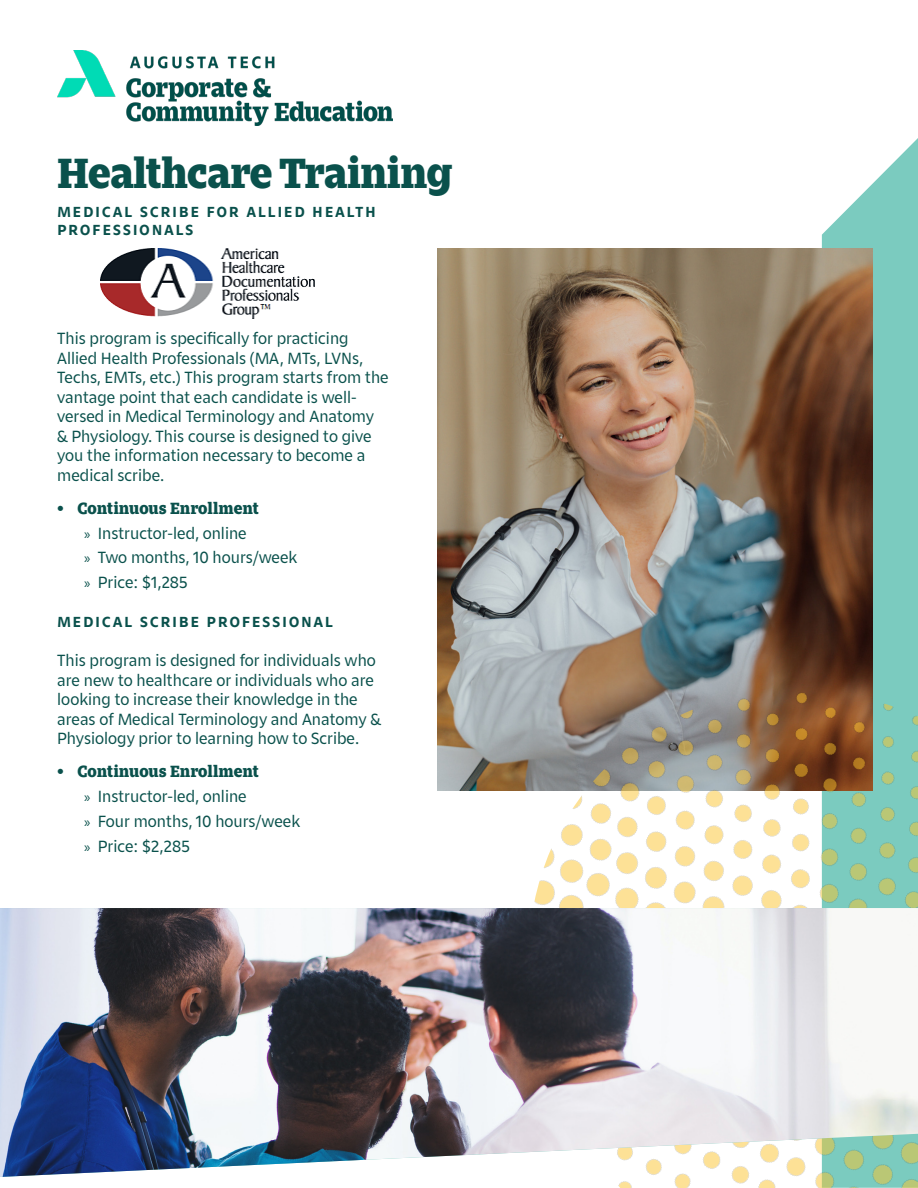
<style>
.page{position:relative;width:918px;height:1188px;background:#fff}
.page>*{position:absolute;margin:0;border:0;box-sizing:border-box;transform-origin:0 0}
.Headline_Large{font:900 39px "Zin Slab";letter-spacing:-.025em;color:#0a514c}
.Body_Copy{font:15px/19.5px "Zin Sans";color:#0a514c}
.Subheader{font:15px/19.5px "Zin Sans";color:#0a514c}
.t1{font:900 15px "Zin Slab";color:#0a514c}
.Subheader-2{font:700 13.5px/18px "Zin Sans";letter-spacing:.165em;color:#0a514c}
.s1{font-family:"Myriad Pro"}
</style>
<div class="page">
<svg style="left:822px;top:138px;width:96px;height:552px;fill:#7bcbbf"></svg>
<img style="left:57px;top:51px;width:335px;height:74px">
<img style="left:101px;top:249px;width:213px;height:69px">
<img style="left:437px;top:248px;width:436px;height:543px">
<img style="left:494px;top:690px;width:424px;height:498px">
<img style="left:0;top:908px;width:918px;height:269px">
<p class="Headline_Large" style="left:57px;top:149px;width:397px">Healthcare Training</p>
<p class="Subheader-2" style="left:57px;top:203px;width:320px">MEDICAL SCRIBE FOR ALLIED HEALTH<br>PROFESSIONALS</p>
<p class="Body_Copy" style="left:57px;top:329px;width:333px">This program is specifically for practicing Allied Health Professionals (MA, MTs, LVNs, Techs, EMTs, etc.) This program starts from the vantage point that each candidate is well&shy;versed in Medical Terminology and Anatomy<br>&amp; Physiology. This course is designed to give you the information necessary to become a medical scribe.</p>
<p class="t1" style="left:57px;top:499px;width:203px">• Continuous Enrollment</p>
<p class="Body_Copy" style="left:84px;top:523px;width:164px"><span class="s1">»</span> Instructor-led, online</p>
<p class="Body_Copy" style="left:84px;top:548px;width:215px"><span class="s1">»</span> Two months, 10 hours/week</p>
<p class="Body_Copy" style="left:84px;top:573px;width:105px"><span class="s1">»</span> Price: $1,285</p>
<p class="Subheader-2" style="left:57px;top:613px;width:277px">MEDICAL SCRIBE PROFESSIONAL</p>
<p class="Subheader" style="left:57px;top:651px;width:325px">This program is designed for individuals who are new to healthcare or individuals who are looking to increase their knowledge in the areas of Medical Terminology and Anatomy &amp; Physiology prior to learning how to Scribe.</p>
<p class="t1" style="left:57px;top:762px;width:203px">• Continuous Enrollment</p>
<p class="Body_Copy" style="left:84px;top:787px;width:164px"><span class="s1">»</span> Instructor-led, online</p>
<p class="Body_Copy" style="left:84px;top:812px;width:217px"><span class="s1">»</span> Four months, 10 hours/week</p>
<p class="Body_Copy" style="left:84px;top:837px;width:107px"><span class="s1">»</span> Price: $2,285</p>
</div>
